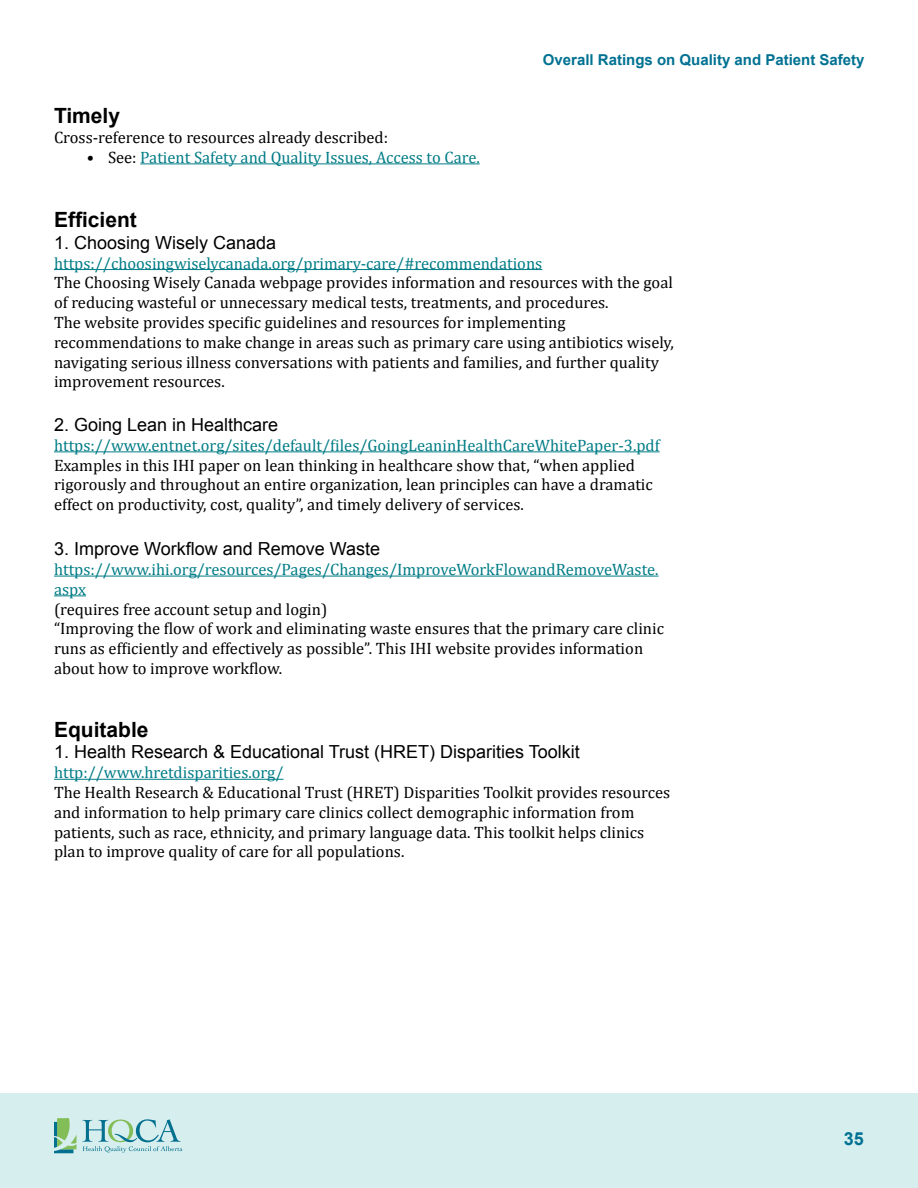
<style>
.page{position:relative;width:918px;height:1188px;background:#fff}
.page>*{position:absolute;margin:0;border:0;box-sizing:border-box;transform-origin:0 0}
.t1{font:700 21px "Arial";color:#000}
.t2{font:18px "Arial";color:#000}
.t3{font:700 18px "Arial";color:#007192}
.t4{font:16.5px/19.8px "Cambria";color:#000}
.t5{font:16.5px/19.8px "Cambria";color:#007c86}
.t6{font:700 15px "Arial";color:#007192}
.s1{color:#000}
</style>
<div class="page">
<div style="left:0;top:1094px;width:918px;height:94px;background:#d6eeee"></div>
<svg style="left:54px;top:1118px;width:129px;height:35px"></svg>
<hr style="left:54px;top:451px;width:606px;height:1px;background:#007c86">
<hr style="left:54px;top:576px;width:605px;height:1px;background:#007c86">
<hr style="left:54px;top:595px;width:32px;height:1px;background:#007c86">
<hr style="left:140px;top:163px;width:340px;height:1px;background:#007c86">
<hr style="left:54px;top:269px;width:488px;height:1px;background:#007c86">
<hr style="left:54px;top:779px;width:230px;height:1px;background:#007c86">
<p class="t1" style="left:54px;top:102px;width:68px">Timely</p>
<p class="t4" style="left:54px;top:128px;width:336px">Cross-reference to resources already described:</p>
<p class="t5" style="left:87px;top:147px;width:395px"><span class="s1">• See:</span> Patient Safety and Quality Issues, Access to Care.</p>
<p class="t6" style="left:543px;top:50px;width:323px">Overall Ratings on Quality and Patient Safety</p>
<p class="t1" style="left:54px;top:206px;width:84px">Efficient</p>
<p class="t2" style="left:54px;top:231px;width:224px">1. Choosing Wisely Canada</p>
<p class="t5" style="left:54px;top:253px;width:490px">https://choosingwiselycanada.org/primary-care/#recommendations</p>
<p class="t4" style="left:54px;top:273px;width:621px">The Choosing Wisely Canada webpage provides information and resources with the goal of reducing wasteful or unnecessary medical tests, treatments, and procedures.<br>The website provides specific guidelines and resources for implementing recommendations to make change in areas such as primary care using antibiotics wisely, navigating serious illness conversations with patients and families, and further quality improvement resources.</p>
<p class="t2" style="left:54px;top:413px;width:226px">2. Going Lean in Healthcare</p>
<p class="t5" style="left:54px;top:435px;width:607px">https://www.entnet.org/sites/default/files/GoingLeaninHealthCareWhitePaper-3.pdf</p>
<p class="t4" style="left:54px;top:455px;width:600px">Examples in this IHI paper on lean thinking in healthcare show that, “when applied rigorously and throughout an entire organization, lean principles can have a dramatic effect on productivity, cost, quality”, and timely delivery of services.</p>
<p class="t2" style="left:54px;top:537px;width:328px">3. Improve Workflow and Remove Waste</p>
<p class="t5" style="left:54px;top:560px;width:606px">https://www.ihi.org/resources/Pages/Changes/ImproveWorkFlowandRemoveWaste. aspx</p>
<p class="t4" style="left:54px;top:599px;width:612px">(requires free account setup and login)<br>“Improving the flow of work and eliminating waste ensures that the primary care clinic runs as efficiently and effectively as possible”. This IHI website provides information about how to improve workflow.</p>
<p class="t1" style="left:54px;top:716px;width:96px">Equitable</p>
<p class="t2" style="left:54px;top:740px;width:527px">1. Health Research &amp; Educational Trust (HRET) Disparities Toolkit</p>
<p class="t5" style="left:54px;top:763px;width:231px">http://www.hretdisparities.org/</p>
<p class="t4" style="left:54px;top:783px;width:618px">The Health Research &amp; Educational Trust (HRET) Disparities Toolkit provides resources and information to help primary care clinics collect demographic information from patients, such as race, ethnicity, and primary language data. This toolkit helps clinics plan to improve quality of care for all populations.</p>
<p class="t3" style="left:844px;top:1127px;width:22px">35</p>
</div>
